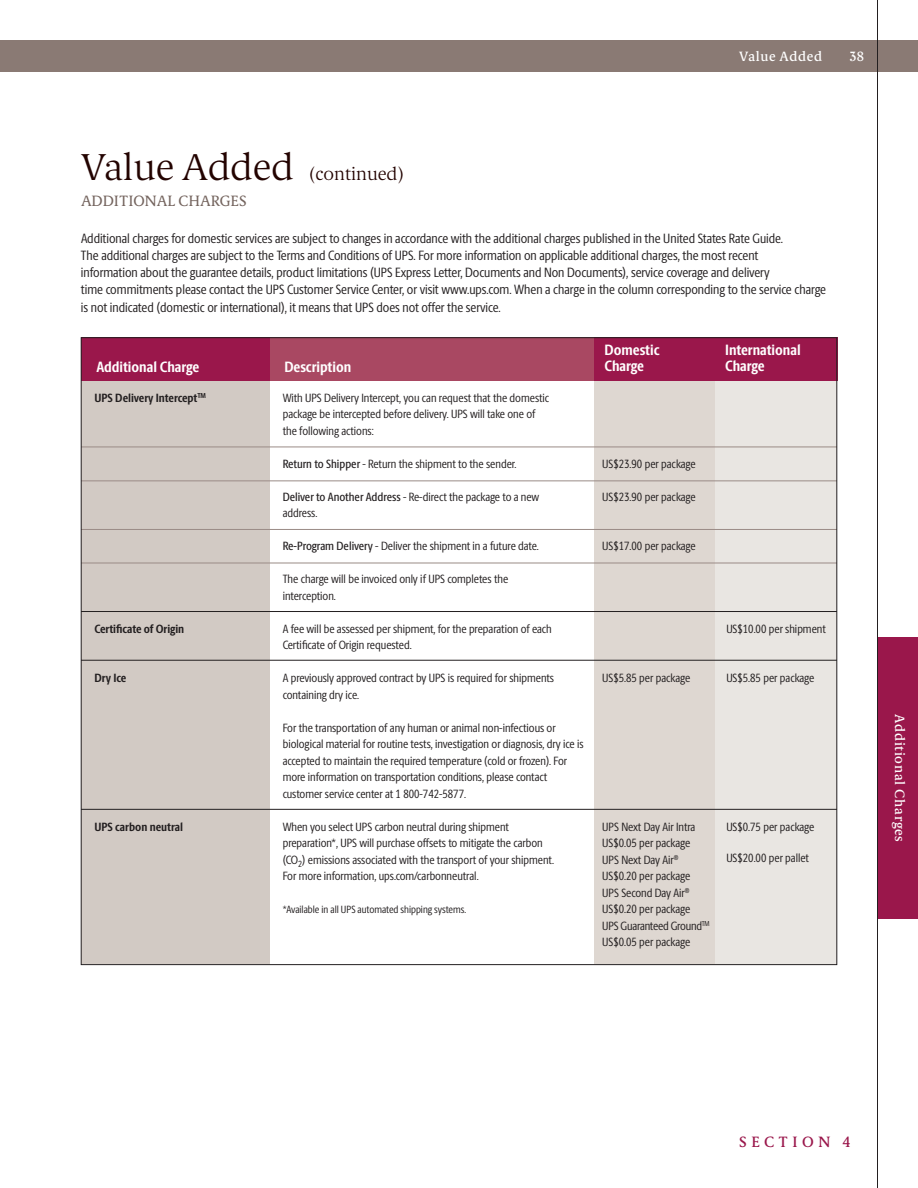
<style>
.page{position:relative;width:918px;height:1188px;background:#fff}
.page>*{position:absolute;margin:0;border:0;box-sizing:border-box;transform-origin:0 0}
.t1{font:200 18px "UPS Berlingske Serif Tx";color:#230300}
.t2{font:700 15px/16.5px "UPS Berlingske Sans Cn";letter-spacing:-.005em;color:#fff}
.t3{font:15px "UPS Berlingske Serif Tx";color:#74645e}
.t4{font:500 15px "UPS Berlingske Serif Tx";letter-spacing:.3em;color:#9a174b}
.t5{font:13.5px/17.2px "UPS Berlingske Sans Cn";color:#231f20}
.t6{font:500 13.5px "UPS Berlingske Serif Tx";letter-spacing:.05em;color:#fff}
.t7{font:12px/16.5px "UPS Berlingske Sans Cn";color:#231f20}
.t8{font:700 12px "UPS Berlingske Sans Cn";color:#231f20}
.t9{font:10.5px "UPS Berlingske Sans Cn";color:#231f20}
.s1{font-size:37.5px}
.s2{font-weight:500}
</style>
<div class="page">
<div style="left:0;top:40px;width:918px;height:32px;background:#8a7a74"></div>
<div style="left:877px;top:638px;width:41px;height:281px;background:#9a174b"></div>
<hr style="left:877px;top:0;width:1px;height:1188px;background:#231f20">
<div style="left:594px;top:380px;width:122px;height:584px;background:#ded7d1"></div>
<div style="left:716px;top:380px;width:121px;height:584px;background:#e9e6e2"></div>
<div style="left:81px;top:380px;width:189px;height:584px;background:#d2cac4"></div>
<hr style="left:81px;top:447px;width:756px;height:1px;background:#9a8b86">
<hr style="left:81px;top:481px;width:756px;height:1px;background:#9a8b86">
<hr style="left:81px;top:529px;width:756px;height:1px;background:#9a8b86">
<hr style="left:81px;top:563px;width:756px;height:1px;background:#9a8b86">
<div style="left:81px;top:338px;width:189px;height:43px;background:#9a174b"></div>
<div style="left:270px;top:338px;width:324px;height:43px;background:#a94862"></div>
<div style="left:594px;top:338px;width:243px;height:43px;background:#9a174b"></div>
<hr style="left:81px;top:660px;width:756px;height:1px;background:#231f20">
<hr style="left:81px;top:611px;width:756px;height:1px;background:#231f20">
<hr style="left:81px;top:809px;width:756px;height:1px;background:#231f20">
<p class="t6" style="left:739px;top:47px;width:84px">Value Added</p>
<p class="t6" style="left:849px;top:47px;width:16px">38</p>
<h1 class="t1" style="left:81px;top:161px;width:325px"><span class="s1">Value Added</span> (continued)</h1>
<p class="t3" style="left:81px;top:190px;width:167px">ADDITIONAL CHARGES</p>
<p class="t5" style="left:81px;top:231px;width:747px">Additional charges for domestic services are subject to changes in accordance with the additional charges published in the United States Rate Guide.<br>The additional charges are subject to the Terms and Conditions of UPS. For more information on applicable additional charges, the most recent<br>information about the guarantee details, product limitations (UPS Express Letter, Documents and Non Documents), service coverage and delivery<br>time commitments please contact the UPS Customer Service Center, or visit www.ups.com. When a charge in the column corresponding to the service charge is not indicated (domestic or international), it means that UPS does not offer the service.</p>
<p class="t2" style="left:96px;top:358px;width:105px">Additional Charge</p>
<p class="t2" style="left:284px;top:358px;width:68px">Description</p>
<p class="t8" style="left:94px;top:389px;width:113px">UPS Delivery Intercept<sup>TM</sup></p>
<p class="t8" style="left:94px;top:620px;width:91px">Certificate of Origin</p>
<p class="t8" style="left:94px;top:669px;width:33px">Dry Ice</p>
<p class="t8" style="left:94px;top:818px;width:90px">UPS carbon neutral</p>
<p class="t7" style="left:283px;top:391px;width:268px">With UPS Delivery Intercept, you can request that the domestic package be intercepted before delivery. UPS will take one of the following actions:</p>
<p class="t7" style="left:283px;top:457px;width:235px"><span class="s2">Return to Shipper</span> - Return the shipment to the sender.</p>
<p class="t7" style="left:283px;top:490px;width:258px"><span class="s2">Deliver to Another Address</span> - Re-direct the package to a new address.</p>
<p class="t7" style="left:283px;top:539px;width:258px"><span class="s2">Re-Program Delivery</span> - Deliver the shipment in a future date.</p>
<p class="t7" style="left:283px;top:572px;width:227px">The charge will be invoiced only if UPS completes the interception.</p>
<p class="t7" style="left:283px;top:622px;width:271px">A fee will be assessed per shipment, for the preparation of each<br>Certificate of Origin requested.</p>
<p class="t7" style="left:283px;top:671px;width:273px">A previously approved contract by UPS is required for shipments containing dry ice.</p>
<p class="t7" style="left:283px;top:721px;width:303px">For the transportation of any human or animal non-infectious or biological material for routine tests, investigation or diagnosis, dry ice is accepted to maintain the required temperature (cold or frozen). For more information on transportation conditions, please contact customer service center at 1 800-742-5877.</p>
<p class="t7" style="left:283px;top:820px;width:273px">When you select UPS carbon neutral during shipment preparation*, UPS will purchase offsets to mitigate the carbon (CO<sub>2</sub>) emissions associated with the transport of your shipment.<br>For more information, ups.com/carbonneutral.</p>
<p class="t9" style="left:283px;top:906px;width:185px">*Available in all UPS automated shipping systems.</p>
<p class="t2" style="left:605px;top:341px;width:56px">Domestic<br>Charge</p>
<p class="t2" style="left:725px;top:341px;width:77px">International<br>Charge</p>
<p class="t7" style="left:602px;top:457px;width:95px">US$23.90 per package</p>
<p class="t7" style="left:602px;top:490px;width:95px">US$23.90 per package</p>
<p class="t7" style="left:602px;top:539px;width:95px">US$17.00 per package</p>
<p class="t7" style="left:602px;top:671px;width:89px">US$5.85 per package</p>
<p class="t7" style="left:726px;top:622px;width:101px">US$10.00 per shipment</p>
<p class="t7" style="left:726px;top:671px;width:89px">US$5.85 per package</p>
<p class="t7" style="left:602px;top:820px;width:109px">UPS Next Day Air Intra<br>US$0.05 per package<br>UPS Next Day Air<sup>®<br></sup>US$0.20 per package<br>UPS Second Day Air<sup>®<br></sup>US$0.20 per package<br>UPS Guaranteed Ground<sup>TM<br></sup>US$0.05 per package</p>
<p class="t7" style="left:726px;top:820px;width:89px">US$0.75 per package</p>
<p class="t7" style="left:726px;top:851px;width:84px">US$20.00 per pallet</p>
<p class="t6" style="left:909px;top:714px;width:129px;rotate:90deg">Additional Charges</p>
<p class="t4" style="left:739px;top:1131px;width:113px">SECTION 4</p>
</div>
